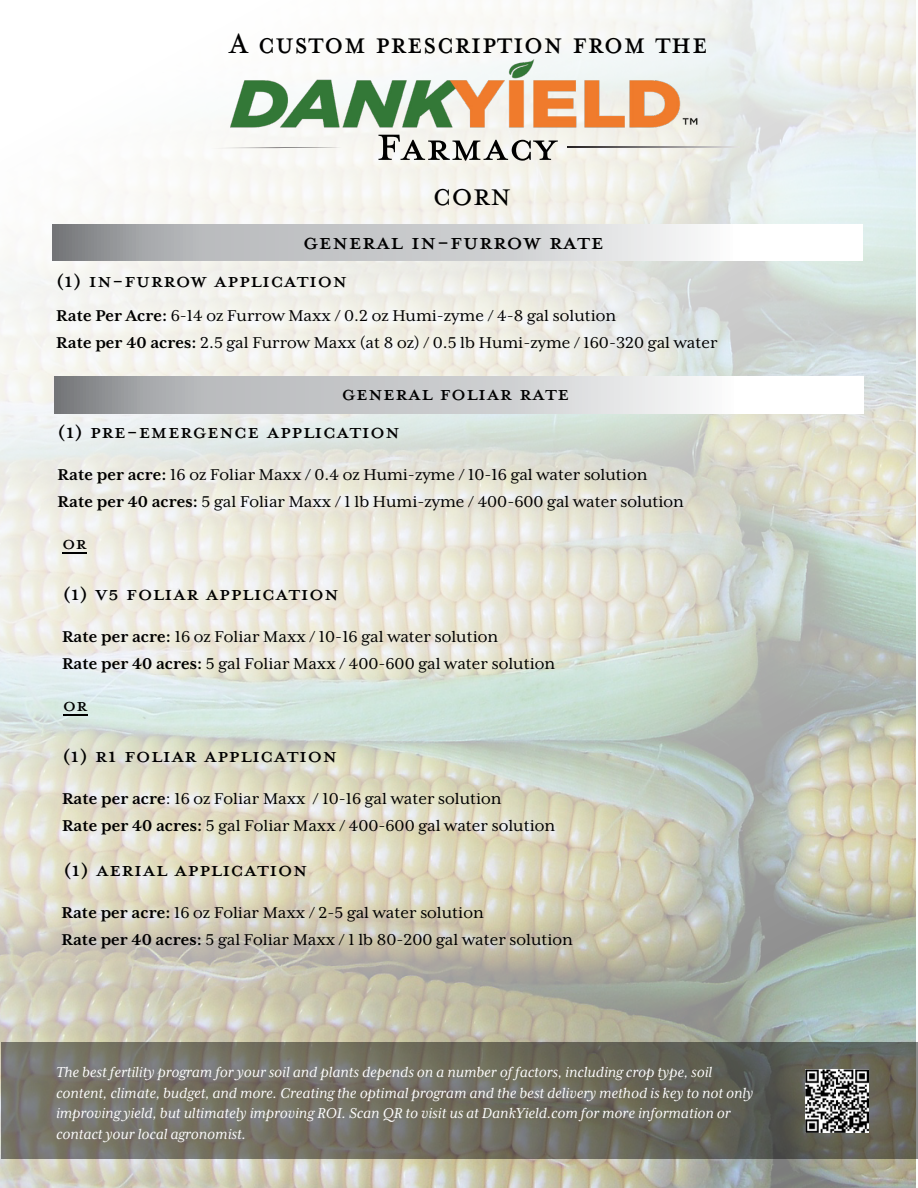
<style>
.page{position:relative;width:918px;height:1188px;background:#fff}
.page>*{position:absolute;margin:0;border:0;box-sizing:border-box;transform-origin:0 0}
.t1{font:58.2px "Mrs Eaves Petite Caps OT";color:#000}
.t2{font:43.8px "Mrs Eaves Petite Caps OT";color:#000;scale:.9 1}
.t3{font:36px "Mrs Eaves Petite Caps OT";color:#000}
.t4{font:33px "Mrs Eaves All Petite Caps OT";color:#000}
.t5{font:30px "Mrs Eaves All Petite Caps OT";color:#000}
.t6{font:27px "Mrs Eaves All Petite Caps OT";color:#000}
.t7{font:18px/27px "Mrs Eaves XL Serif OT";color:#000}
.t8{font:italic 16.5px/20.7px "Mrs Eaves XL Serif OT";color:#fff}
.s1{font-weight:700}
</style>
<div class="page">
<img style="left:0;top:1px;width:916px;height:1187px">
<svg style="left:567px;top:147px;width:173px;height:1px"></svg>
<svg style="left:210px;top:147px;width:132px;height:1px"></svg>
<svg style="left:52px;top:224px;width:810px;height:37px"></svg>
<img style="left:230px;top:60px;width:471px;height:74px">
<svg style="left:54px;top:377px;width:810px;height:37px"></svg>
<svg style="left:2px;top:1042px;width:916px;height:117px;background:#6d6b60"></svg>
<img style="left:805px;top:1069px;width:64px;height:64px">
<hr style="left:63px;top:714px;width:25px;height:2px;background:#000">
<hr style="left:62px;top:552px;width:25px;height:2px;background:#000">
<h2 class="t2" style="left:228px;top:16px;width:534px">A custom prescription from the</h2>
<h1 class="t1" style="left:376px;top:111px;width:183px">Farmacy</h1>
<h3 class="t3" style="left:433px;top:175px;width:80px">CORN</h3>
<h3 class="t4" style="left:303px;top:227px;width:303px">General In-Furrow Rate</h3>
<h3 class="t5" style="left:56px;top:266px;width:293px">(1) IN-FURROW APPLICATION</h3>
<p class="t7" style="left:56px;top:302px;width:663px"><span class="s1">Rate Per Acre:</span> 6-14 oz Furrow Maxx / 0.2 oz Humi-zyme / 4-8 gal solution<br><span class="s1">Rate per 40 acres:</span> 2.5 gal Furrow Maxx (at 8 oz) / 0.5 lb Humi-zyme / 160-320 gal water</p>
<h3 class="t5" style="left:341px;top:380px;width:229px">General foliar Rate</h3>
<h3 class="t5" style="left:58px;top:418px;width:344px">(1) Pre-emergence application</h3>
<p class="t7" style="left:58px;top:461px;width:628px"><span class="s1">Rate per acre:</span> 16 oz Foliar Maxx / 0.4 oz Humi-zyme / 10-16 gal water solution<br><span class="s1">Rate per 40 acres:</span> 5 gal Foliar Maxx / 1 lb Humi-zyme / 400-600 gal water solution</p>
<h3 class="t6" style="left:62px;top:531px;width:26px">OR</h3>
<h3 class="t5" style="left:63px;top:580px;width:278px">(1) V5 Foliar Application</h3>
<p class="t7" style="left:62px;top:623px;width:495px"><span class="s1">Rate per acre:</span> 16 oz Foliar Maxx / 10-16 gal water solution<br><span class="s1">Rate per 40 acres:</span> 5 gal Foliar Maxx / 400-600 gal water solution</p>
<h3 class="t6" style="left:63px;top:693px;width:26px">OR</h3>
<h3 class="t5" style="left:63px;top:742px;width:276px">(1) R1 Foliar Application</h3>
<p class="t7" style="left:62px;top:785px;width:495px"><span class="s1">Rate per acre</span>: 16 oz Foliar Maxx / 10-16 gal water solution<br><span class="s1">Rate per 40 acres:</span> 5 gal Foliar Maxx / 400-600 gal water solution</p>
<h3 class="t5" style="left:64px;top:856px;width:246px">(1) AERIAL APPLICATION</h3>
<p class="t7" style="left:62px;top:899px;width:513px"><span class="s1">Rate per acre:</span> 16 oz Foliar Maxx / 2-5 gal water solution<br><span class="s1">Rate per 40 acres:</span> 5 gal Foliar Maxx / 1 lb 80-200 gal water solution</p>
<p class="t8" style="left:56px;top:1062px;width:699px">The best fertility program for your soil and plants depends on a number of factors, including crop type, soil content, climate, budget, and more. Creating the optimal program and the best delivery method is key to not only improving yield, but ultimately improving ROI. Scan QR to visit us at DankYield.com for more information or contact your local agronomist.</p>
</div>
